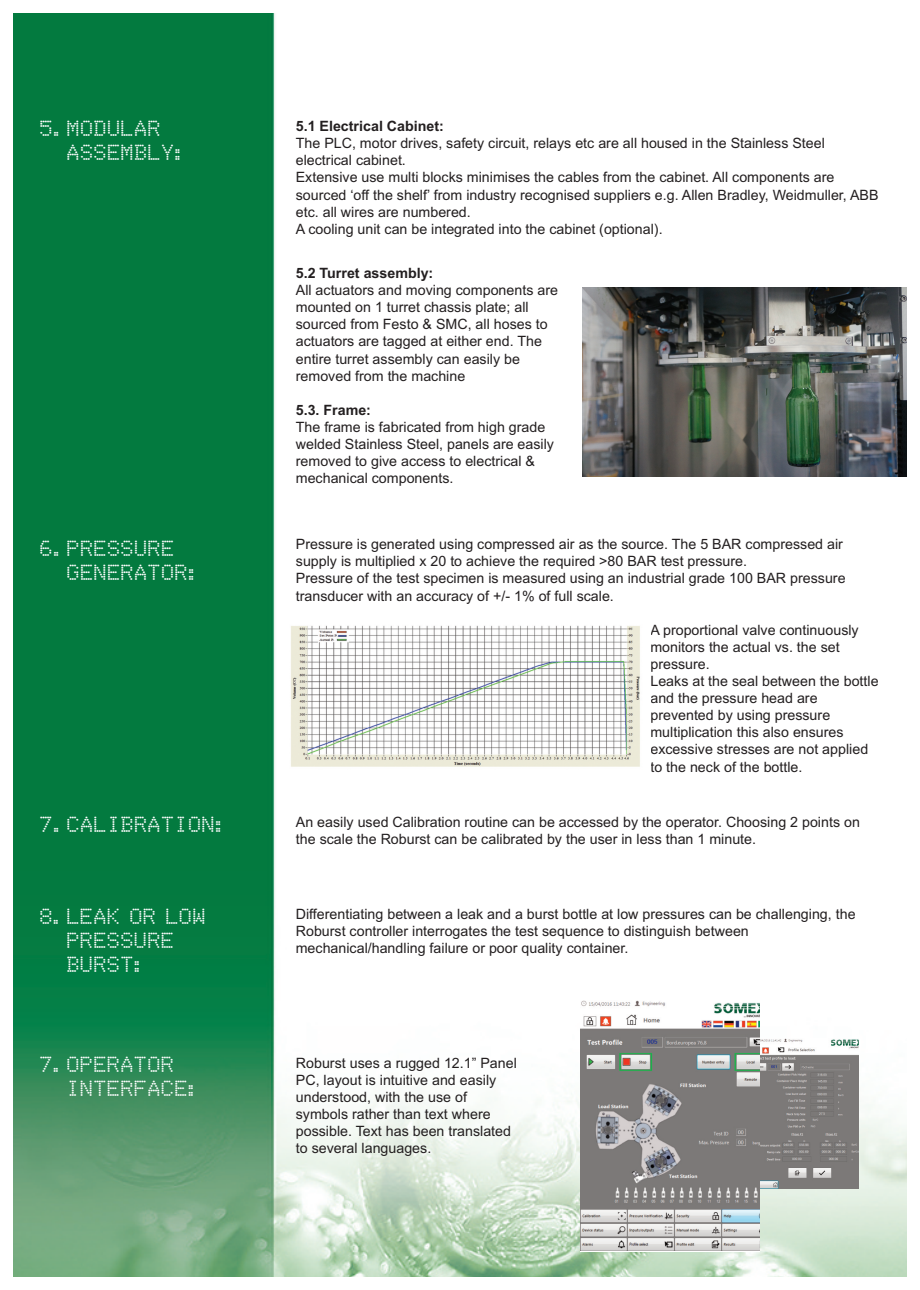
<style>
.page{position:relative;width:920px;height:1290px;background:#fff}
.page>*{position:absolute;margin:0;border:0;box-sizing:border-box;transform-origin:0 0}
.t1{font:18px/23.9px "Dot Matrix";color:#fff}
.t2{font:14.25px/17.1px "Arial";color:#231f20}
.t3{font:700 14.25px "Arial";color:#231f20}
</style>
<div class="page">
<img style="left:14px;top:14px;width:892px;height:1262px">
<img style="left:760px;top:1038px;width:98px;height:151px">
<img style="left:580px;top:1000px;width:180px;height:250px">
<img style="left:582px;top:287px;width:324px;height:189px">
<img style="left:284px;top:619px;width:365px;height:156px">
<p class="t1" style="left:68px;top:119px;width:123px;text-indent:-27px">5.MODULAR<br>ASSEMBLY:</p>
<p class="t3" style="left:296px;top:118px;width:150px">5.1 Electrical Cabinet:</p>
<p class="t2" style="left:296px;top:135px;width:584px">The PLC, motor drives, safety circuit, relays etc are all housed in the Stainless Steel electrical cabinet.<br>Extensive use multi blocks minimises the cables from the cabinet. All components are sourced ‘off the shelf’ from industry recognised suppliers e.g. Allen Bradley, Weidmuller, ABB etc. all wires are numbered.<br>A cooling unit can be integrated into the cabinet (optional).</p>
<p class="t3" style="left:296px;top:265px;width:139px">5.2 Turret assembly:</p>
<p class="t2" style="left:296px;top:282px;width:264px">All actuators and moving components are mounted on 1 turret chassis plate; all sourced from Festo &amp; SMC, all hoses to actuators are tagged at either end. The entire turret assembly can easily be removed from the machine</p>
<p class="t3" style="left:296px;top:402px;width:77px">5.3. Frame:</p>
<p class="t2" style="left:296px;top:418px;width:260px">The frame is fabricated from high grade welded Stainless Steel, panels are easily removed to give access to electrical &amp; mechanical components.</p>
<p class="t1" style="left:68px;top:538px;width:136px;text-indent:-27px">6.PRESSURE<br>GENERATOR:</p>
<p class="t2" style="left:296px;top:536px;width:551px">Pressure is generated using compressed air as the source. The 5 BAR compressed air supply is multiplied x 20 to achieve the required &gt;80 BAR test pressure.<br>Pressure of the test specimen is measured using an industrial grade 100 BAR pressure transducer with an accuracy of +/- 1% of full scale.</p>
<p class="t2" style="left:650px;top:621px;width:230px">A proportional valve continuously monitors the actual vs. the set pressure.<br>Leaks at the seal between the bottle and the pressure head are prevented by using pressure multiplication this also ensures excessive stresses are not applied to the neck of the bottle.</p>
<p class="t1" style="left:40px;top:814px;width:190px">7.CALIBRATION:</p>
<p class="t2" style="left:296px;top:813px;width:566px">An easily used Calibration routine can be accessed by the operator. Choosing 2 points on the scale the Roburst can be calibrated by the user in less than 1 minute.</p>
<p class="t1" style="left:67px;top:906px;width:141px;text-indent:-27px">8.LEAK OR LOW<br>PRESSURE<br>BURST:</p>
<p class="t2" style="left:296px;top:905px;width:561px">Differentiating between a leak and a burst bottle at low pressures can be challenging, the<br>Roburst controller interrogates the test sequence to distinguish between mechanical/handling failure or poor quality container.</p>
<p class="t1" style="left:67px;top:1054px;width:136px;text-indent:-27px">7.OPERATOR<br>INTERFACE:</p>
<p class="t2" style="left:296px;top:1054px;width:223px">Roburst uses a rugged 12.1” Panel<br>PC, layout is intuitive and easily understood, with the use of symbols rather than text where possible. Text has been translated to several languages.</p>
</div>
